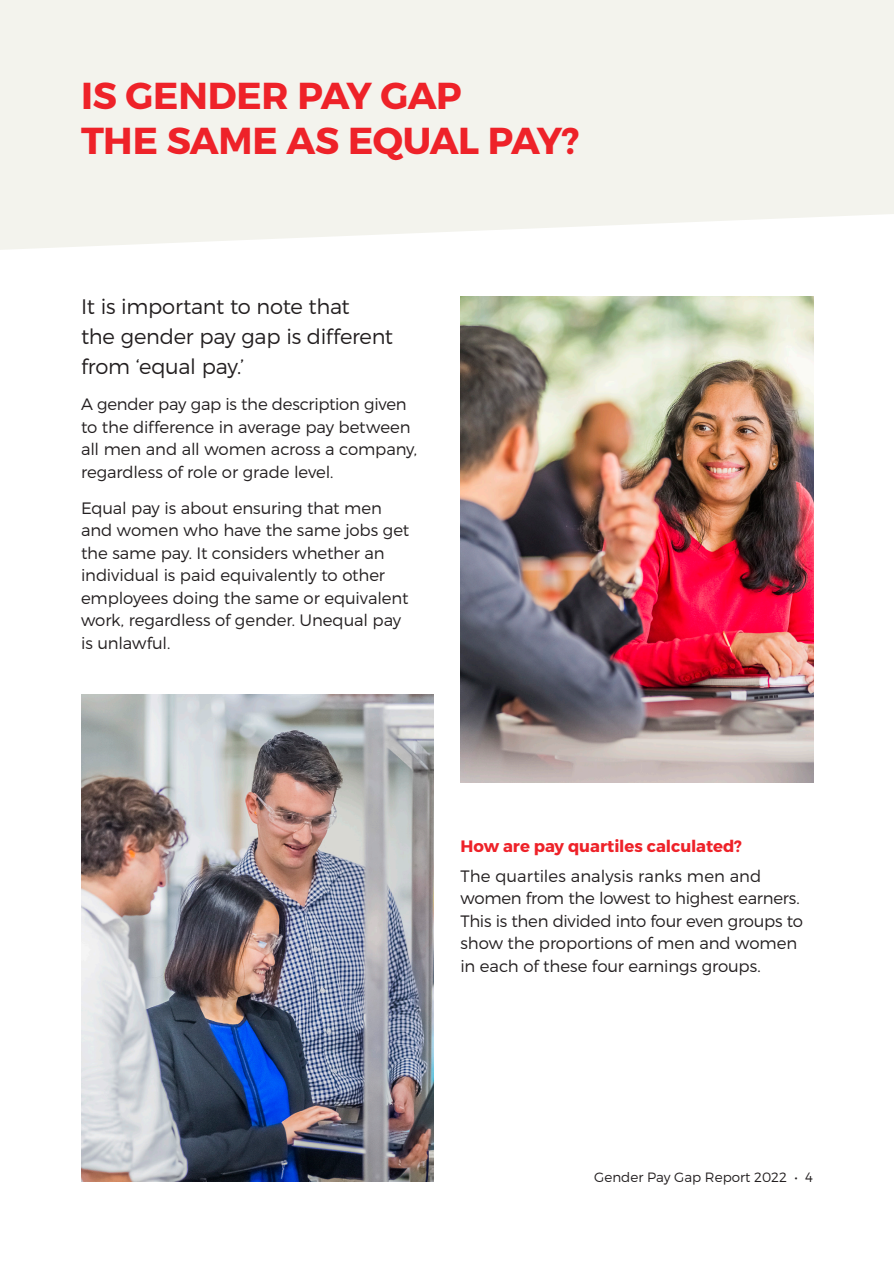
<style>
.page{position:relative;width:894px;height:1263px;background:#fff}
.page>*{position:absolute;margin:0;border:0;box-sizing:border-box;transform-origin:0 0}
.t1{font:700 37.5px/45px "Montserrat";letter-spacing:-.01em;color:#ee2229}
.t2{font:300 21px/30px "Montserrat";letter-spacing:-.015em;color:#231f20}
.t3{font:300 16.5px/22.5px "Montserrat";letter-spacing:-.01em;color:#231f20}
.t4{font:700 16.5px "Montserrat";letter-spacing:-.005em;color:#ee2229}
.t5{font:300 13.5px "Montserrat";color:#231f20}
</style>
<div class="page">
<svg style="left:0;top:0;width:893px;height:250px;background:#f3f3ee"></svg>
<img style="left:460px;top:296px;width:353px;height:486px">
<img style="left:81px;top:695px;width:352px;height:486px">
<p class="t1" style="left:81px;top:74px;width:499px">IS GENDER PAY GAP<br>THE SAME AS EQUAL PAY?</p>
<p class="t2" style="left:81px;top:291px;width:313px">It is important to note that<br>the gender pay gap is different from ‘equal pay.’</p>
<p class="t3" style="left:81px;top:392px;width:337px">A gender pay gap is the description given to the difference in average pay between all men and all women across a company, regardless of role or grade level.</p>
<p class="t3" style="left:81px;top:496px;width:329px">Equal pay is about ensuring that men and women who have the same jobs get the same pay. It considers whether an individual is paid equivalently to other employees doing the same or equivalent work, regardless of gender. Unequal pay is unlawful.</p>
<p class="t4" style="left:460px;top:836px;width:283px">How are pay quartiles calculated?</p>
<p class="t3" style="left:460px;top:864px;width:344px">The quartiles analysis ranks men and women from the lowest to highest earners.<br>This is then divided into four even groups to show the proportions of men and women in each of these four earnings groups.</p>
<p class="t5" style="left:594px;top:1168px;width:220px">Gender Pay Gap Report 2022 • 4</p>
</div>
